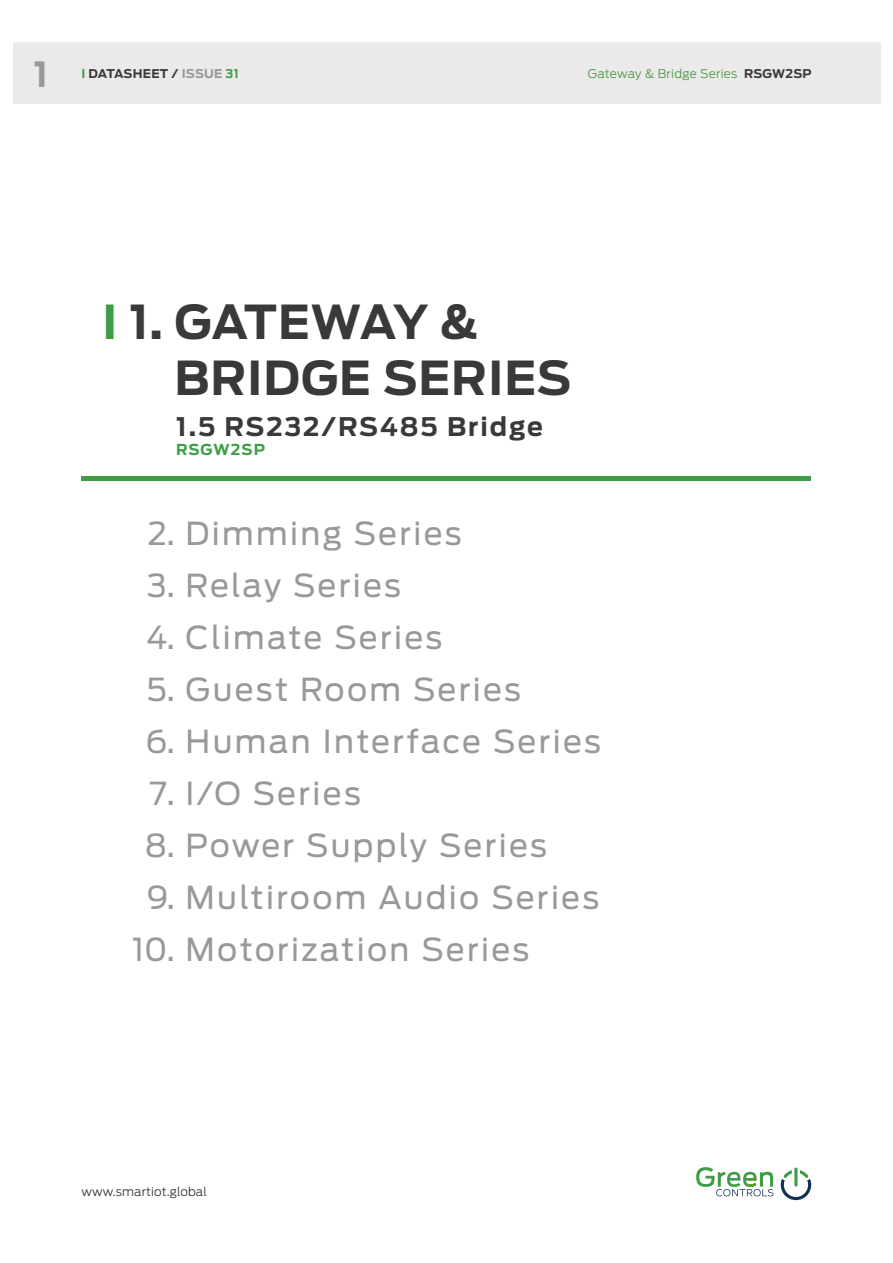
<style>
.page{position:relative;width:893px;height:1263px;background:#fff}
.page>*{position:absolute;margin:0;border:0;box-sizing:border-box;transform-origin:0 0}
.e-HomeGreen_Body_01{font:700 46.5px "Antenna";letter-spacing:.02em;color:#3b3838}
.e-HomeGreen_Body_01-2{font:700 46.5px "Antenna";letter-spacing:-.02em;color:#3b3838}
.t1{font:700 34.5px "Antenna";color:#99989a}
.t2{font:31.5px "Antenna";letter-spacing:.075em;color:#99989a}
.t3{font:700 25.5px "Antenna";letter-spacing:.075em;color:#3b3838}
.t4{font:700 15px "Antenna";letter-spacing:.065em;color:#3e9d46}
.t5{font:300 12px "Antenna";letter-spacing:.02em;color:#4a9a48}
.t6{font:300 12px "Antenna";letter-spacing:.01em;color:#3b3838}
.t7{font:700 12px "Antenna";letter-spacing:.025em;color:#3b3838}
.s1{color:#3e9d46}
.s2{color:#99989a}
.s3{font-weight:700;color:#3b3838}
</style>
<div class="page">
<hr style="left:794px;top:1167px;width:3px;height:19px;background:#3e9d46;border-radius:2px">
<svg style="left:781px;top:1170px;width:30px;height:30px"></svg>
<svg style="left:696px;top:1167px;width:77px;height:29px"></svg>
<div style="left:13px;top:43px;width:867px;height:61px;background:#ece9ea"></div>
<div style="left:82px;top:476px;width:729px;height:5px;background:#3e9d46"></div>
<p class="t1" style="left:34px;top:54px;width:16px">1</p>
<p class="t7" style="left:81px;top:66px;width:159px"><span class="s1">I</span> DATASHEET / <span class="s2">ISSUE</span> <span class="s1">31</span></p>
<p class="t5" style="left:588px;top:66px;width:225px">Gateway &amp; Bridge Series <span class="s3">RSGW2SP</span></p>
<p class="e-HomeGreen_Body_01-2" style="left:102px;top:294px;width:379px"><span class="s1">I</span> 1. GATEWAY &amp;</p>
<p class="e-HomeGreen_Body_01" style="left:174px;top:350px;width:398px">BRIDGE SERIES</p>
<p class="t3" style="left:176px;top:411px;width:368px">1.5 RS232/RS485 Bridge</p>
<p class="t4" style="left:176px;top:441px;width:91px">RSGW2SP</p>
<p class="t2" style="left:148px;top:514px;width:316px">2. Dimming Series</p>
<p class="t2" style="left:147px;top:566px;width:255px">3. Relay Series</p>
<p class="t2" style="left:146px;top:618px;width:298px">4. Climate Series</p>
<p class="t2" style="left:147px;top:671px;width:376px">5. Guest Room Series</p>
<p class="t2" style="left:145px;top:723px;width:457px">6. Human Interface Series</p>
<p class="t2" style="left:149px;top:775px;width:213px">7. I/O Series</p>
<p class="t2" style="left:145px;top:827px;width:404px">8. Power Supply Series</p>
<p class="t2" style="left:146px;top:879px;width:454px">9. Multiroom Audio Series</p>
<p class="t2" style="left:132px;top:931px;width:399px">10. Motorization Series</p>
<p class="t6" style="left:82px;top:1184px;width:127px">www.smartiot.global</p>
</div>
